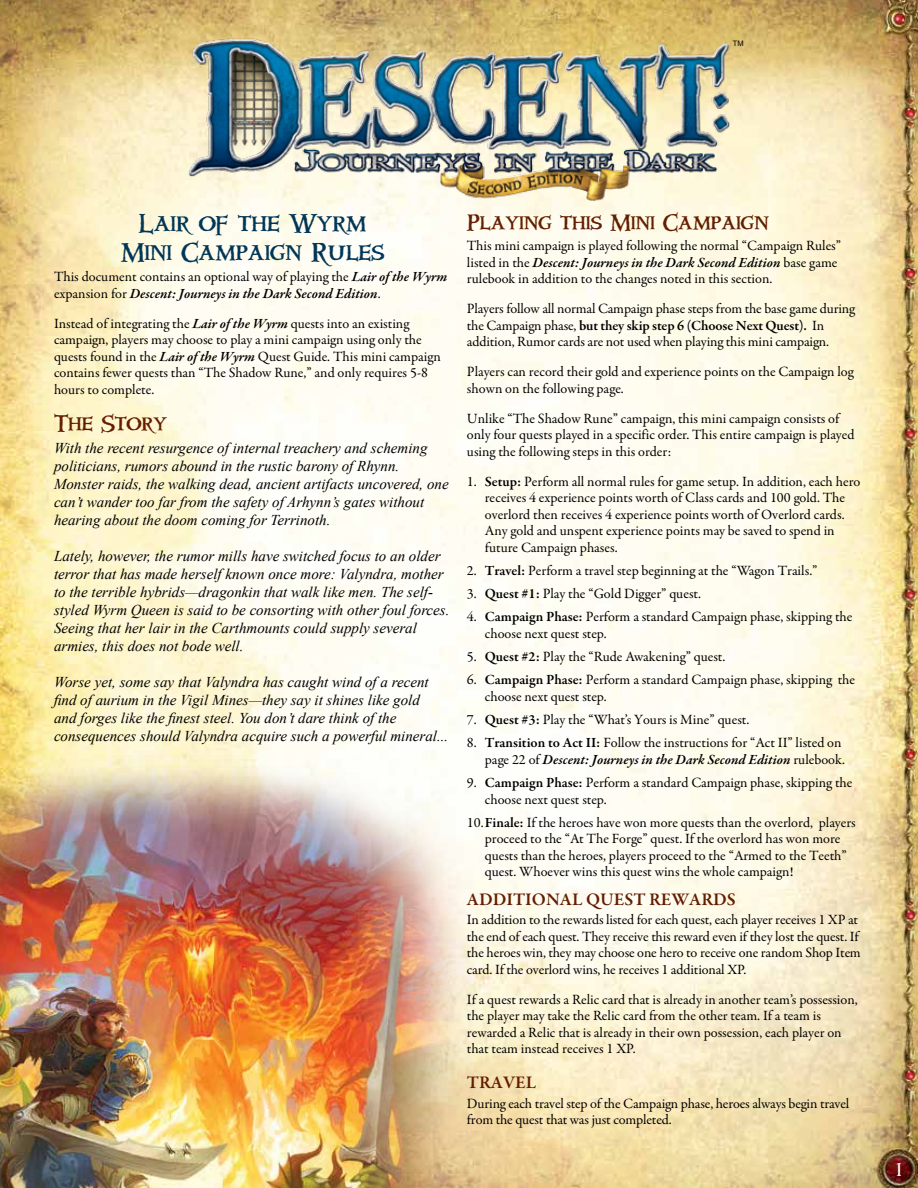
<style>
.page{position:relative;width:918px;height:1188px;background:#fff}
.page>*{position:absolute;margin:0;border:0;box-sizing:border-box;transform-origin:0 0}
.t1{font:24px/28.8px "Windlass";color:#003656;text-align:center}
.t2{font:21px "Windlass";color:#631e00}
.t3{font:700 18px "Garamond Descent";color:#631e00}
.t4{font:16.5px "Windlass";color:#fff}
.t5{font:italic 15px/18px "Times New Roman";color:#000}
.t6{font:14.25px/16.5px "Garamond Descent";color:#000}
.t7{font:7.5px "Arial";color:#000}
.s1{font-weight:700;font-style:italic}
.s2{font-weight:700}
</style>
<div class="page">
<img style="left:0;top:0;width:918px;height:1188px">
<img style="left:0;top:694px;width:546px;height:494px">
<img style="left:176px;top:17px;width:566px;height:199px">
<p class="t7" style="left:733px;top:38px;width:12px">TM</p>
<h1 class="t1" style="left:121px;top:210px;width:265px">Lair of the Wyrm<br>Mini Campaign Rules</h1>
<p class="t6" style="left:54px;top:269px;width:395px">This document contains an optional way of playing the <span class="s1">Lair of the Wyrm </span>expansion for <span class="s1">Descent: Journeys in the Dark Second Edition</span>.</p>
<p class="t6" style="left:54px;top:315px;width:388px">Instead of integrating the <span class="s1">Lair of the Wyrm</span> quests into an existing campaign, players may choose to play a mini campaign using only the quests found in the <span class="s1">Lair of the Wyrm</span> Quest Guide. This mini campaign contains fewer quests than “The Shadow Rune,” and only requires 5-8 hours to complete.</p>
<h2 class="t2" style="left:54px;top:409px;width:115px">The Story</h2>
<p class="t5" style="left:54px;top:439px;width:396px">With the recent resurgence of internal treachery and scheming politicians, rumors abound in the rustic barony of Rhynn.<br>Monster raids, the walking dead, ancient artifacts uncovered, one can’t wander too far from the safety of Arhynn’s gates without hearing about the doom coming for Terrinoth.</p>
<p class="t5" style="left:54px;top:547px;width:397px">Lately, however, the rumor mills have switched focus to an older terror that has made herself known once more: Valyndra, mother to the terrible hybrids—dragonkin that walk like men. The self&shy;styled Wyrm Queen is said to be consorting with other foul forces.<br>Seeing that her lair in the Carthmounts could supply several armies, this does not bode well.</p>
<p class="t5" style="left:54px;top:673px;width:396px">Worse yet, some say that Valyndra has caught wind of a recent find of aurium in the Vigil Mines—they say it shines like gold<br>and forges like the finest steel. You don’t dare think of the consequences should Valyndra acquire such a powerful mineral...</p>
<h2 class="t2" style="left:467px;top:208px;width:303px">Playing this Mini Campaign</h2>
<p class="t6" style="left:467px;top:238px;width:376px">This mini campaign is played following the normal “Campaign Rules” listed in the <span class="s1">Descent: Journeys in the Dark Second Edition</span> base game rulebook in addition to the changes noted in this section.</p>
<p class="t6" style="left:467px;top:301px;width:390px">Players follow all normal Campaign phase steps from the base game during the Campaign phase, <span class="s2">but they skip step 6 (Choose Next Quest).</span> In addition, Rumor cards are not used when playing this mini campaign.</p>
<p class="t6" style="left:467px;top:364px;width:388px">Players can record their gold and experience points on the Campaign log shown on the following page.</p>
<p class="t6" style="left:467px;top:410px;width:389px">Unlike “The Shadow Rune” campaign, this mini campaign consists of only four quests played in a specific order. This entire campaign is played using the following steps in this order:</p>
<p class="t6" style="left:485px;top:473px;width:377px;text-indent:-18px">1. <span class="s2">Setup:</span> Perform all normal rules for game setup. In addition, each hero receives 4 experience points worth of Class cards and 100 gold. The overlord then receives 4 experience points worth of Overlord cards.<br>Any gold and unspent experience points may be saved to spend in future Campaign phases.</p>
<p class="t6" style="left:467px;top:563px;width:352px">2. <span class="s2">Travel:</span> Perform a travel step beginning at the “Wagon Trails.”</p>
<p class="t6" style="left:467px;top:586px;width:236px">3. <span class="s2">Quest #1:</span> Play the “Gold Digger” quest.</p>
<p class="t6" style="left:485px;top:609px;width:369px;text-indent:-18px">4. <span class="s2">Campaign Phase:</span> Perform a standard Campaign phase, skipping the choose next quest step.</p>
<p class="t6" style="left:467px;top:649px;width:260px">5. <span class="s2">Quest #2:</span> Play the “Rude Awakening” quest.</p>
<p class="t6" style="left:485px;top:672px;width:372px;text-indent:-18px">6. <span class="s2">Campaign Phase:</span> Perform a standard Campaign phase, skipping the choose next quest step.</p>
<p class="t6" style="left:467px;top:712px;width:284px">7. <span class="s2">Quest #3:</span> Play the “What’s Yours is Mine” quest.</p>
<p class="t6" style="left:467px;top:735px;width:380px;text-align:right">8. <span class="s2">Transition to Act II:</span> Follow the instructions for “Act II” listed on page 22 of <span class="s1">Descent: Journeys in the Dark Second Edition</span> rulebook.</p>
<p class="t6" style="left:485px;top:775px;width:369px;text-indent:-18px">9. <span class="s2">Campaign Phase:</span> Perform a standard Campaign phase, skipping the choose next quest step.</p>
<p class="t6" style="left:485px;top:815px;width:373px;text-indent:-18px">10.<span class="s2">Finale:</span> If the heroes have won more quests than the overlord, players proceed to the “At The Forge” quest. If the overlord has won more quests than the heroes, players proceed to the “Armed to the Teeth” quest. Whoever wins this quest wins the whole campaign!</p>
<p class="t3" style="left:467px;top:888px;width:268px">Additi onal Quest Rewards</p>
<p class="t6" style="left:467px;top:912px;width:395px">In addition to the rewards listed for each quest, each player receives 1 XP at the end of each quest. They receive this reward even if they lost the quest. If the heroes win, they may choose one hero to receive one random Shop Item card. If the overlord wins, he receives 1 additional XP.</p>
<p class="t6" style="left:467px;top:991px;width:392px">If a quest rewards a Relic card that is already in another team’s possession, the player may take the Relic card from the other team. If a team is rewarded a Relic that is already in their own possession, each player on that team instead receives 1 XP.</p>
<p class="t3" style="left:467px;top:1072px;width:71px">Travel</p>
<p class="t6" style="left:467px;top:1095px;width:384px">During each travel step of the Campaign phase, heroes always begin travel from the quest that was just completed.</p>
<p class="t4" style="left:897px;top:1158px;width:6px">1</p>
</div>
